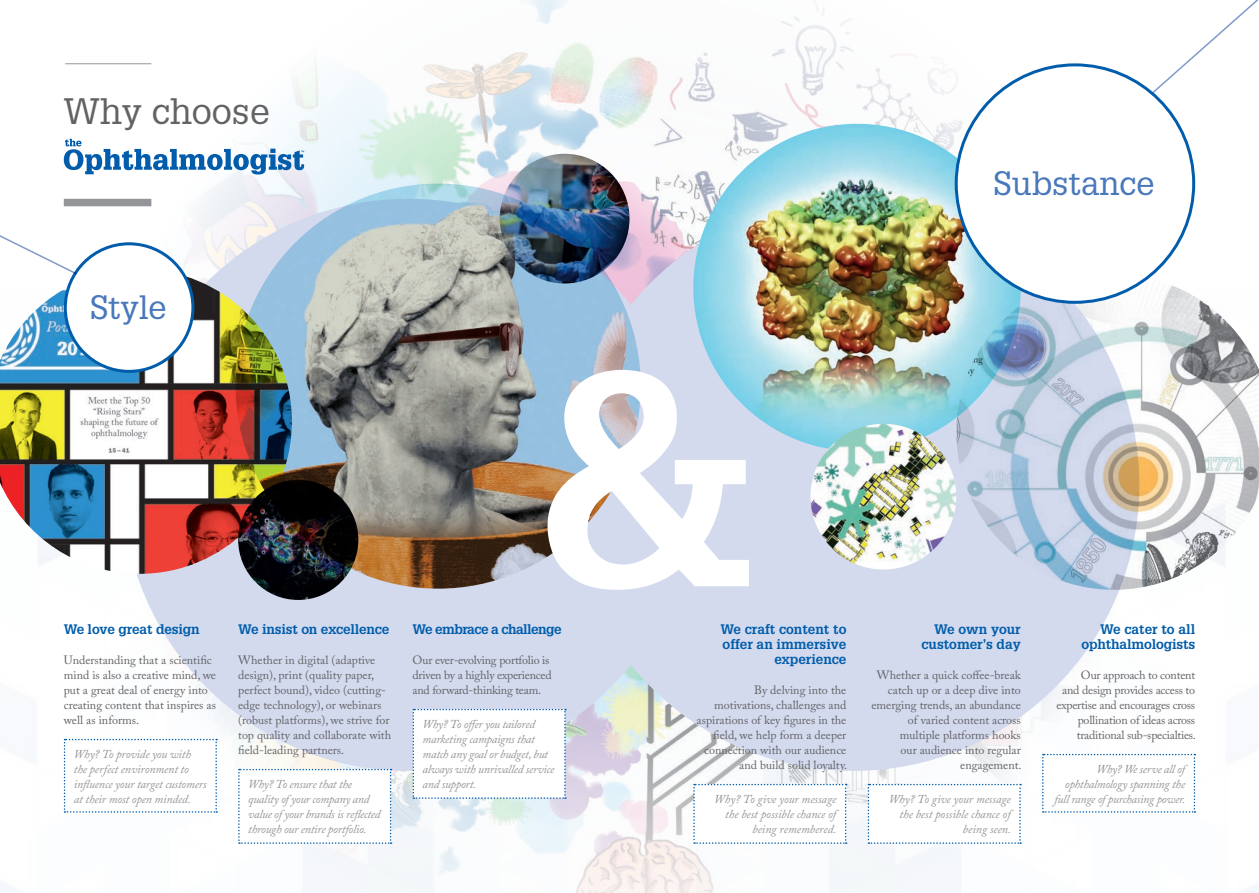
<style>
.page{position:relative;width:1259px;height:893px;background:#fff}
.page>*{position:absolute;margin:0;border:0;box-sizing:border-box;transform-origin:0 0}
.t1{font:36px "Glypha LT Std";color:#636366}
.t2{font:33px "Glypha LT Std";color:#4877bb}
.t3{font:700 13.5px/15px "Glypha LT Std";letter-spacing:-.01em;color:#015dab;text-align:right}
.t4{font:700 13.5px "Glypha LT Std";letter-spacing:-.04em;color:#015dab}
.t5{font:12px/15px "Adobe Caslon Pro";color:#636366}
.t6{font:italic 12px/15px "Adobe Caslon Pro";letter-spacing:-.02em;color:#939598}
.t7{font:12px/15px "Adobe Caslon Pro";letter-spacing:-.02em;color:#636366}
.t8{font:italic 12px/15px "Adobe Caslon Pro";color:#939598;text-align:right}
</style>
<div class="page">
<img style="left:0;top:0;width:1259px;height:893px">
<div style="left:122px;top:199px;width:572px;height:572px;background:#d3daee;border-radius:50%"></div>
<div style="left:567px;top:199px;width:572px;height:572px;background:#d3daee;border-radius:50%"></div>
<img style="left:0;top:269px;width:273px;height:305px">
<hr style="left:65px;top:63px;width:86px;height:1px;background:#939598">
<div style="left:64px;top:199px;width:87px;height:7px;background:#939598"></div>
<div style="left:65px;top:244px;width:128px;height:127px;background:#fff;border-radius:50%"></div>
<div style="left:64px;top:242px;width:130px;height:131px;border:3px solid #015dab;border-radius:50%"></div>
<svg style="left:0;top:228px;width:78px;height:48px"></svg>
<svg style="left:1150px;top:0;width:109px;height:95px"></svg>
<img style="left:693px;top:124px;width:327px;height:327px;border-radius:164px">
<img style="left:956px;top:274px;width:303px;height:316px">
<img style="left:810px;top:424px;width:146px;height:145px">
<div style="left:956px;top:65px;width:237px;height:237px;background:#fff;border-radius:50%"></div>
<img style="left:236px;top:184px;width:405px;height:405px;border-radius:202px">
<svg style="left:547px;top:370px;width:202px;height:220px"></svg>
<img style="left:500px;top:154px;width:129px;height:129px;border-radius:65px">
<img style="left:238px;top:480px;width:120px;height:120px">
<svg style="left:64px;top:739px;width:153px;height:74px"></svg>
<svg style="left:238px;top:769px;width:153px;height:75px"></svg>
<div style="left:412px;top:709px;width:154px;height:90px;background:#fff"></div>
<svg style="left:693px;top:784px;width:153px;height:60px"></svg>
<svg style="left:867px;top:784px;width:154px;height:60px"></svg>
<svg style="left:1042px;top:754px;width:153px;height:59px"></svg>
<svg style="left:64px;top:139px;width:240px;height:36px"></svg>
<h1 class="t1" style="left:64px;top:89px;width:208px">Why choose</h1>
<h2 class="t2" style="left:90px;top:288px;width:78px">Style</h2>
<p class="t3" style="left:64px;top:621px;width:137px">We love great design</p>
<p class="t5" style="left:64px;top:652px;width:154px">Understanding that a scientific mind is also a creative mind, we put a great deal of energy into creating content that inspires as well as informs.</p>
<p class="t6" style="left:74px;top:746px;width:134px">Why? To provide you with the perfect environment to influence your target customers at their most open minded.</p>
<p class="t3" style="left:238px;top:621px;width:153px">We insist on excellence</p>
<p class="t5" style="left:238px;top:652px;width:154px">Whether in digital (adaptive design), print (quality paper, perfect bound), video (cutting&shy;edge technology), or webinars (robust platforms), we strive for top quality and collaborate with field-leading partners.</p>
<p class="t6" style="left:248px;top:777px;width:134px">Why? To ensure that the quality of your company and value of your brands is reflected through our entire portfolio.</p>
<p class="t4" style="left:412px;top:621px;width:150px">We embrace a challenge</p>
<p class="t7" style="left:412px;top:652px;width:141px">Our ever-evolving portfolio is driven by a highly experienced and forward-thinking team.</p>
<p class="t6" style="left:422px;top:717px;width:133px">Why? To offer you tailored marketing campaigns that match any goal or budget, but always with unrivalled service and support.</p>
<h2 class="t2" style="left:993px;top:164px;width:162px">Substance</h2>
<p class="t3" style="left:720px;top:621px;width:127px">We craft content to offer an immersive experience</p>
<p class="t5" style="left:696px;top:682px;width:152px;text-align:right">By delving into the motivations, challenges and aspirations of key figures in the field, we help form a deeper connection with our audience and build solid loyalty.</p>
<p class="t3" style="left:921px;top:621px;width:101px">We own your customer’s day</p>
<p class="t5" style="left:871px;top:667px;width:152px;text-align:right">Whether a quick coffee-break catch up or a deep dive into emerging trends, an abundance of varied content across multiple platforms hooks<br>our audience into regular engagement.</p>
<p class="t8" style="left:714px;top:792px;width:124px">Why? To give your message the best possible chance of being remembered.</p>
<p class="t8" style="left:888px;top:792px;width:124px">Why? To give your message the best possible chance of being seen.</p>
<p class="t3" style="left:1081px;top:621px;width:115px">We cater to all ophthalmologists</p>
<p class="t7" style="left:1056px;top:667px;width:141px;text-align:right">Our approach to content<br>and design provides access to expertise and encourages cross pollination of ideas across traditional sub-specialties.</p>
<p class="t6" style="left:1054px;top:761px;width:132px;text-align:right">Why? We serve all of ophthalmology spanning the full range of purchasing power.</p>
</div>
